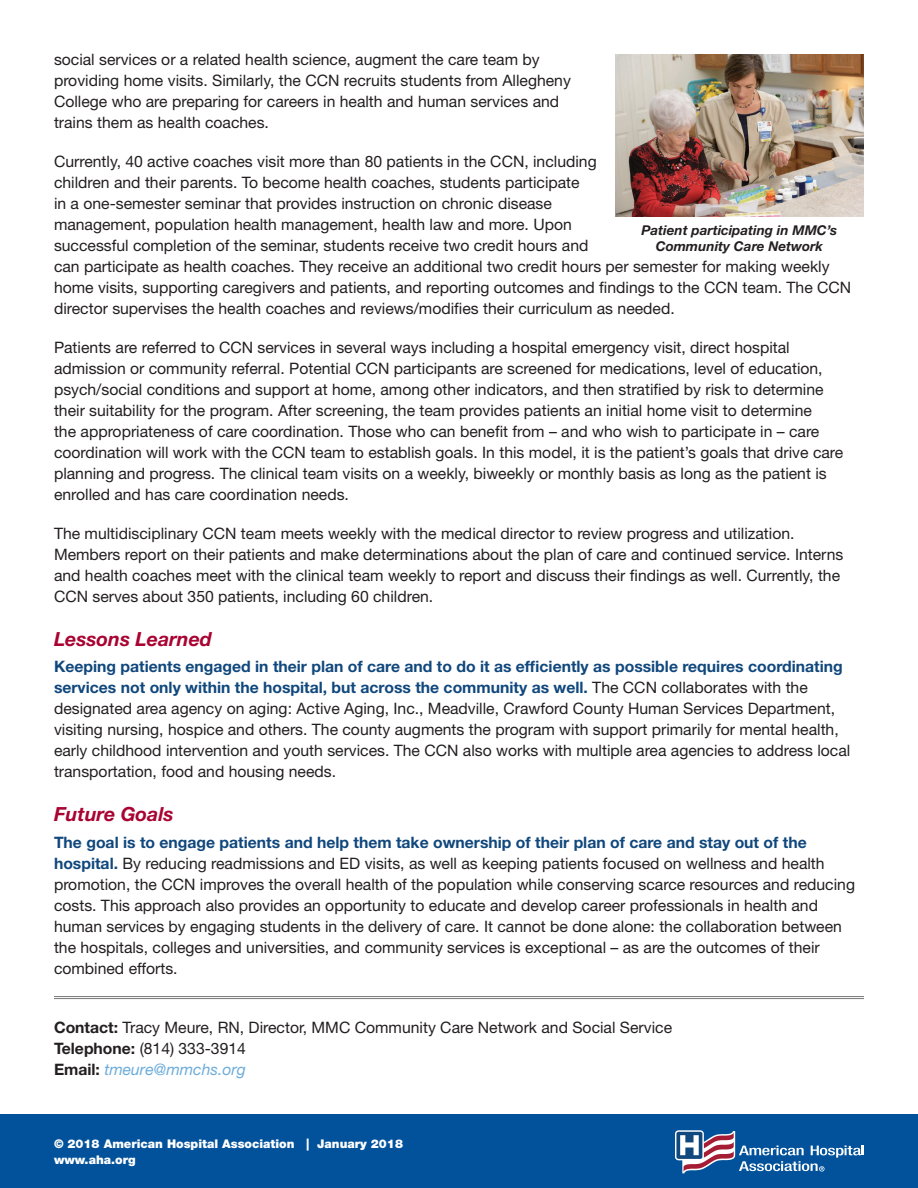
<style>
.page{position:relative;width:918px;height:1188px;background:#fff}
.page>*{position:absolute;margin:0;border:0;box-sizing:border-box;transform-origin:0 0}
.t1{font:italic 700 19.5px "Helvetica Neue LT Std";color:#a90332}
.t2{font:15.75px/21px "Helvetica Neue LT Std";color:#231f20}
.t3{font:italic 700 13.5px/16.2px "Helvetica Neue LT Std";color:#231f20;text-align:center}
.t4{font:900 12px/16.5px "Helvetica Neue LT Std";color:#fff}
.s1{font-weight:700;color:#10477c}
.s2{font-weight:700}
.s3{font-style:italic;color:#6cacdb}
</style>
<div class="page">
<div style="left:0;top:1114px;width:918px;height:74px;background:#01529b"></div>
<svg style="left:675px;top:1130px;width:189px;height:43px"></svg>
<hr style="left:54px;top:996px;width:810px;height:1px;background:#76787b">
<hr style="left:54px;top:998px;width:810px;height:1px;background:#76787b">
<img style="left:616px;top:54px;width:247px;height:162px">
<p class="t2" style="left:54px;top:49px;width:518px">social services or a related health science, augment the care team by providing home visits. Similarly, the CCN recruits students from Allegheny College who are preparing for careers in health and human services and trains them as health coaches.</p>
<p class="t2" style="left:54px;top:151px;width:799px">Currently, 40 active coaches visit more than 80 patients in the CCN, including<br>children and their parents. To become health coaches, students participate<br>in a one-semester seminar that provides instruction on chronic disease<br>management, population health management, health law and more. Upon<br>successful completion of the seminar, students receive two credit hours and<br>can participate as health coaches. They receive an additional two credit hours per semester for making weekly home visits, supporting caregivers and patients, and reporting outcomes and findings to the CCN team. The CCN director supervises the health coaches and reviews/modifies their curriculum as needed.</p>
<p class="t2" style="left:54px;top:337px;width:791px">Patients are referred to CCN services in several ways including a hospital emergency visit, direct hospital admission or community referral. Potential CCN participants are screened for medications, level of education, psych/social conditions and support at home, among other indicators, and then stratified by risk to determine their suitability for the program. After screening, the team provides patients an initial home visit to determine<br>the appropriateness of care coordination. Those who can benefit from – and who wish to participate in – care coordination will work with the CCN team to establish goals. In this model, it is the patient’s goals that drive care planning and progress. The clinical team visits on a weekly, biweekly or monthly basis as long as the patient is enrolled and has care coordination needs.</p>
<p class="t2" style="left:54px;top:523px;width:791px">The multidisciplinary CCN team meets weekly with the medical director to review progress and utilization.<br>Members report on their patients and make determinations about the plan of care and continued service. Interns and health coaches meet with the clinical team weekly to report and discuss their findings as well. Currently, the CCN serves about 350 patients, including 60 children.</p>
<p class="t3" style="left:642px;top:222px;width:197px">Patient participating in MMC’s<br>Community Care Network</p>
<p class="t1" style="left:54px;top:627px;width:159px">Lessons Learned</p>
<p class="t2" style="left:54px;top:656px;width:798px"><span class="s1">Keeping patients engaged in their plan of care and to do it as efficiently as possible requires coordinating services not only within the hospital, but across the community as well.</span> The CCN collaborates with the designated area agency on aging: Active Aging, Inc., Meadville, Crawford County Human Services Department, visiting nursing, hospice and others. The county augments the program with support primarily for mental health, early childhood intervention and youth services. The CCN also works with multiple area agencies to address local transportation, food and housing needs.</p>
<p class="t1" style="left:54px;top:802px;width:121px">Future Goals</p>
<p class="t2" style="left:54px;top:831px;width:803px"><span class="s1">The goal is to engage patients and help them take ownership of their plan of care and stay out of the hospital.</span> By reducing readmissions and ED visits, as well as keeping patients focused on wellness and health promotion, the CCN improves the overall health of the population while conserving scarce resources and reducing costs. This approach also provides an opportunity to educate and develop career professionals in health and human services by engaging students in the delivery of care. It cannot be done alone: the collaboration between the hospitals, colleges and universities, and community services is exceptional – as are the outcomes of their combined efforts.</p>
<p class="t2" style="left:54px;top:1016px;width:620px"><span class="s2">Contact:</span> Tracy Meure, RN, Director, MMC Community Care Network and Social Service<br><span class="s2">Telephone:</span> (814) 333-3914<br><span class="s2">Email:</span> <span class="s3">tmeure@mmchs.org</span></p>
<p class="t4" style="left:54px;top:1135px;width:351px">© 2018 American Hospital Association | January 2018 www.aha.org</p>
</div>
